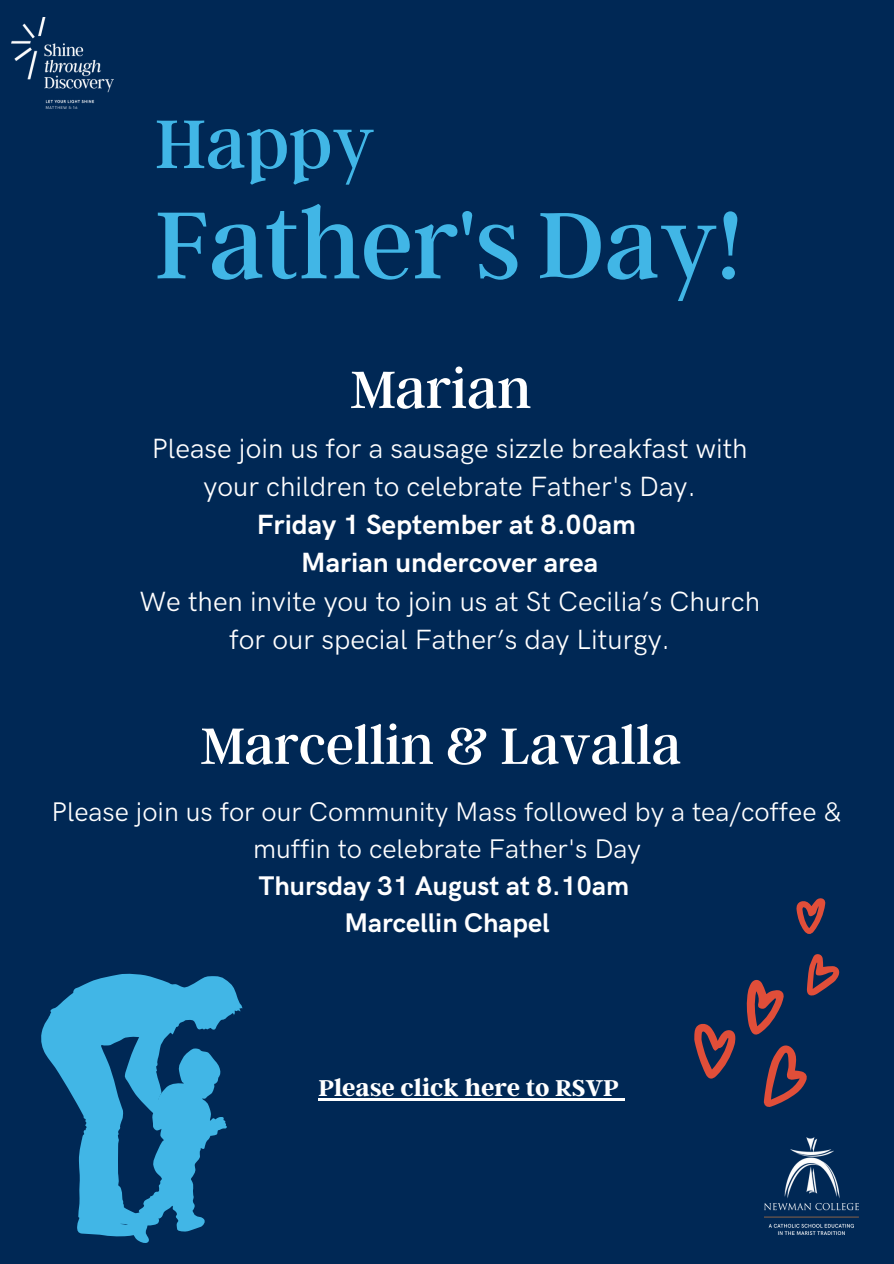
<style>
.page{position:relative;width:894px;height:1264px;background:#fff}
.page>*{position:absolute;margin:0;border:0;box-sizing:border-box;transform-origin:0 0}
.t1{font:105.9px "Argent CF";color:#41b6e6}
.t2{font:76.65px "Argent CF";color:#41b6e6}
.t3{font:58.5px "Argent CF";color:#fff}
.t4{font:57px "Argent CF";color:#fff}
.t5{font:27.9px/38.2px "HK Grotesk Pro";color:#fff;text-align:center}
.t6{font:700 27.9px "HK Grotesk Pro";color:#fff}
.t7{font:27px/37.2px "HK Grotesk Pro";color:#fff;text-align:center}
.t8{font:700 27px "HK Grotesk Pro";color:#fff}
.t9{font:700 25.5px "Argent CF";color:#fff}
.s1{font-size:105.15px}
</style>
<div class="page">
<div style="left:0;top:0;width:893px;height:1263px;background:#002855"></div>
<svg style="left:41px;top:973px;width:201px;height:263px;fill:#41b6e6"></svg>
<svg style="left:125px;top:1048px;width:102px;height:194px"></svg>
<svg style="left:694px;top:898px;width:146px;height:209px"></svg>
<img style="left:12px;top:17px;width:101px;height:91px">
<img style="left:764px;top:1137px;width:94px;height:97px">
<hr style="left:318px;top:1098px;width:300px;height:2px;background:#fff">
<svg style="left:618px;top:1098px;width:6px;height:2px"></svg>
<p class="t2" style="left:155px;top:94px;width:221px">Happy</p>
<p class="t1" style="left:155px;top:176px;width:589px">Father's <span class="s1">Day!</span></p>
<p class="t3" style="left:350px;top:351px;width:182px">Marian</p>
<p class="t5" style="left:152px;top:430px;width:597px">Please join us for a sausage sizzle breakfast with your children to celebrate Father's Day.</p>
<p class="t6" style="left:257px;top:509px;width:380px">Friday 1 September at 8.00am</p>
<p class="t6" style="left:301px;top:547px;width:298px">Marian undercover area</p>
<p class="t5" style="left:139px;top:583px;width:622px">We then invite you to join us at St Cecilia’s Church for our special Father’s day Liturgy.</p>
<p class="t4" style="left:200px;top:708px;width:482px">Marcellin &amp; Lavalla</p>
<p class="t7" style="left:51px;top:794px;width:792px">Please join us for our Community Mass followed by a tea/coffee &amp; muffin to celebrate Father's Day</p>
<p class="t8" style="left:259px;top:870px;width:371px">Thursday 31 August at 8.10am</p>
<p class="t8" style="left:344px;top:908px;width:206px">Marcellin Chapel</p>
<p class="t9" style="left:318px;top:1071px;width:302px">Please click here to RSVP</p>
</div>
